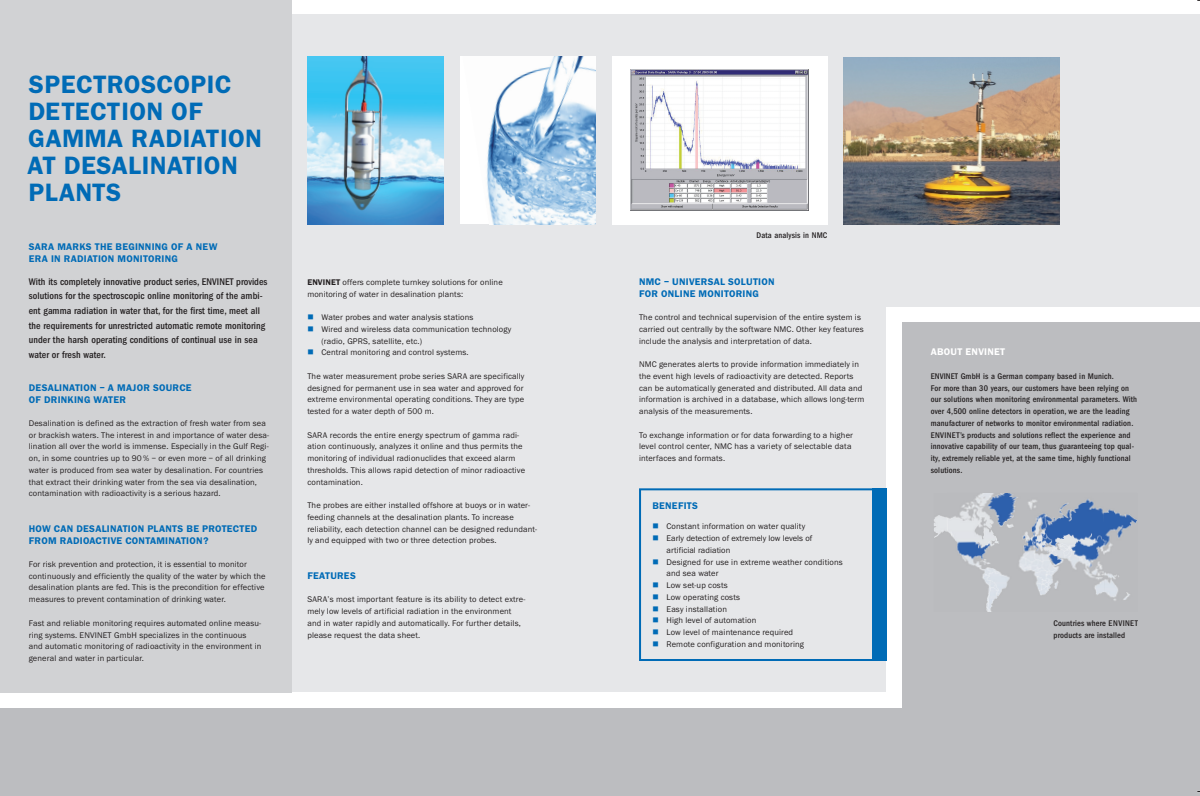
<style>
.page{position:relative;width:1200px;height:796px;background:#fff}
.page>*{position:absolute;margin:0;border:0;box-sizing:border-box;transform-origin:0 0}
.t1{font:600 26px/27px "Franklin Goth EFOP";letter-spacing:.02em;color:#006bb6}
.t2{font:500 condensed 10px/14.6px "ITC Franklin Gothic Std";letter-spacing:.005em;color:#231f20}
.t3{font:600 10px/12px "Franklin Goth EFOP";letter-spacing:.025em;color:#006bb6}
.t4{font:600 10px "Franklin Goth EFOP";letter-spacing:.03em;color:#fff}
.t5{font:8.5px/11.8px "Franklin Goth EFOP";letter-spacing:.015em;color:#231f20}
.t6{font:500 condensed 8.5px/11.8px "ITC Franklin Gothic Std";letter-spacing:.015em;color:#231f20}
.s1{font-weight:600}
</style>
<div class="page">
<div style="left:0;top:15px;width:886px;height:677px;background:#e6e7e9"></div>
<div style="left:886px;top:15px;width:314px;height:292px;background:#e6e7e9"></div>
<div style="left:0;top:708px;width:1200px;height:88px;background:#bcbdc0"></div>
<div style="left:902px;top:322px;width:298px;height:398px;background:#bcbdc0"></div>
<div style="left:0;top:0;width:292px;height:692px;background:#d1d2d4"></div>
<img style="left:934px;top:493px;width:169px;height:119px">
<img style="left:1103px;top:509px;width:34px;height:92px">
<div style="left:872px;top:488px;width:14px;height:173px;background:#006bb6"></div>
<svg style="left:639px;top:488px;width:233px;height:173px"></svg>
<img style="left:844px;top:57px;width:215px;height:167px">
<img style="left:462px;top:57px;width:134px;height:167px">
<img style="left:307px;top:57px;width:136px;height:167px">
<div style="left:612px;top:56px;width:215px;height:168px;background:#fff"></div>
<img style="left:631px;top:70px;width:178px;height:141px">
<svg style="left:653px;top:524px;width:5px;height:5px"></svg>
<svg style="left:653px;top:535px;width:5px;height:5px"></svg>
<svg style="left:653px;top:559px;width:5px;height:5px"></svg>
<svg style="left:653px;top:582px;width:5px;height:5px"></svg>
<svg style="left:653px;top:594px;width:5px;height:5px"></svg>
<svg style="left:653px;top:606px;width:5px;height:5px"></svg>
<svg style="left:653px;top:618px;width:5px;height:5px"></svg>
<svg style="left:653px;top:629px;width:5px;height:5px"></svg>
<svg style="left:653px;top:641px;width:5px;height:5px"></svg>
<h1 class="t1" style="left:28px;top:73px;width:236px">SPECTROSCOPIC<br>DETECTION OF<br>GAMMA RADIATION<br>AT DESALINATION<br>PLANTS</h1>
<p class="t3" style="left:29px;top:241px;width:190px">SARA MARKS THE BEGINNING OF A NEW<br>ERA IN RADIATION MONITORING</p>
<p class="t2" style="left:29px;top:275px;width:240px">With its completely innovative product series, ENVINET provides solutions for the spectroscopic online monitoring of the ambi&shy;ent gamma radiation in water that, for the first time, meet all the requirements for unrestricted automatic remote monitoring under the harsh operating conditions of continual use in sea water or fresh water.</p>
<p class="t3" style="left:29px;top:382px;width:164px">DESALINATION – A MAJOR SOURCE<br>OF DRINKING WATER</p>
<p class="t5" style="left:29px;top:418px;width:242px">Desalination is defined as the extraction of fresh water from sea or brackish waters. The interest in and importance of water desa&shy;lination all over the world is immense. Especially in the Gulf Regi&shy;on, in some countries up to 90 % – or even more – of all drinking water is produced from sea water by desalination. For countries that extract their drinking water from the sea via desalination, contamination with radioactivity is a serious hazard.</p>
<p class="t3" style="left:29px;top:523px;width:230px">HOW CAN DESALINATION PLANTS BE PROTECTED<br>FROM RADIOACTIVE CONTAMINATION?</p>
<p class="t5" style="left:29px;top:559px;width:238px">For risk prevention and protection, it is essential to monitor continuously and efficiently the quality of the water by which the desalination plants are fed. This is the precondition for effective measures to prevent contamination of drinking water.</p>
<p class="t5" style="left:29px;top:617px;width:234px">Fast and reliable monitoring requires automated online measu&shy;ring systems. ENVINET GmbH specializes in the continuous and automatic monitoring of radioactivity in the environment in general and water in particular.</p>
<p class="t5" style="left:307px;top:277px;width:197px"><span class="s1">ENVINET</span> offers complete turnkey solutions for online monitoring of water in desalination plants:</p>
<p class="t5" style="left:321px;top:312px;width:191px">Water probes and water analysis stations<br>Wired and wireless data communication technology (radio, GPRS, satellite, etc.)<br>Central monitoring and control systems.</p>
<p class="t5" style="left:307px;top:371px;width:219px;text-align:justify">The water measurement probe series SARA are specifically designed for permanent use in sea water and approved for extreme environmental operating conditions. They are type tested for a water depth of 500 m.</p>
<p class="t5" style="left:307px;top:429px;width:219px">SARA records the entire energy spectrum of gamma radi&shy;ation continuously, analyzes it online and thus permits the monitoring of individual radionuclides that exceed alarm thresholds. This allows rapid detection of minor radioactive contamination.</p>
<p class="t5" style="left:307px;top:500px;width:231px">The probes are either installed offshore at buoys or in water&shy;feeding channels at the desalination plants. To increase reliability, each detection channel can be designed redundant&shy;ly and equipped with two or three detection probes.</p>
<p class="t3" style="left:307px;top:570px;width:50px">FEATURES</p>
<p class="t5" style="left:307px;top:594px;width:219px">SARA’s most important feature is its ability to detect extre&shy;mely low levels of artificial radiation in the environment and in water rapidly and automatically. For further details, please request the data sheet.</p>
<p class="t6" style="left:756px;top:230px;width:72px">Data analysis in NMC</p>
<p class="t3" style="left:639px;top:276px;width:137px">NMC – UNIVERSAL SOLUTION<br>FOR ONLINE MONITORING</p>
<p class="t5" style="left:639px;top:312px;width:226px">The control and technical supervision of the entire system is carried out centrally by the software NMC. Other key features include the analysis and interpretation of data.</p>
<p class="t5" style="left:639px;top:359px;width:227px">NMC generates alerts to provide information immediately in the event high levels of radioactivity are detected. Reports can be automatically generated and distributed. All data and information is archived in a database, which allows long-term analysis of the measurements.</p>
<p class="t5" style="left:639px;top:429px;width:215px">To exchange information or for data forwarding to a higher level control center, NMC has a variety of selectable data interfaces and formats.</p>
<p class="t3" style="left:652px;top:500px;width:47px">BENEFITS</p>
<p class="t5" style="left:666px;top:521px;width:178px">Constant information on water quality<br>Early detection of extremely low levels of artificial radiation<br>Designed for use in extreme weather conditions and sea water<br>Low set-up costs<br>Low operating costs<br>Easy installation<br>High level of automation<br>Low level of maintenance required<br>Remote configuration and monitoring</p>
<p class="t4" style="left:931px;top:348px;width:76px">ABOUT ENVINET</p>
<p class="t6" style="left:931px;top:371px;width:208px">ENVINET GmbH is a German company based in Munich.<br>For more than 30 years, our customers have been relying on our solutions when monitoring environmental parameters. With over 4,500 online detectors in operation, we are the leading manufacturer of networks to monitor environmental radiation.<br>ENVINET’s products and solutions reflect the experience and innovative capability of our team, thus guaranteeing top qual&shy;ity, extremely reliable yet, at the same time, highly functional solutions.</p>
<p class="t6" style="left:1053px;top:618px;width:86px">Countries where ENVINET products are installed</p>
</div>
